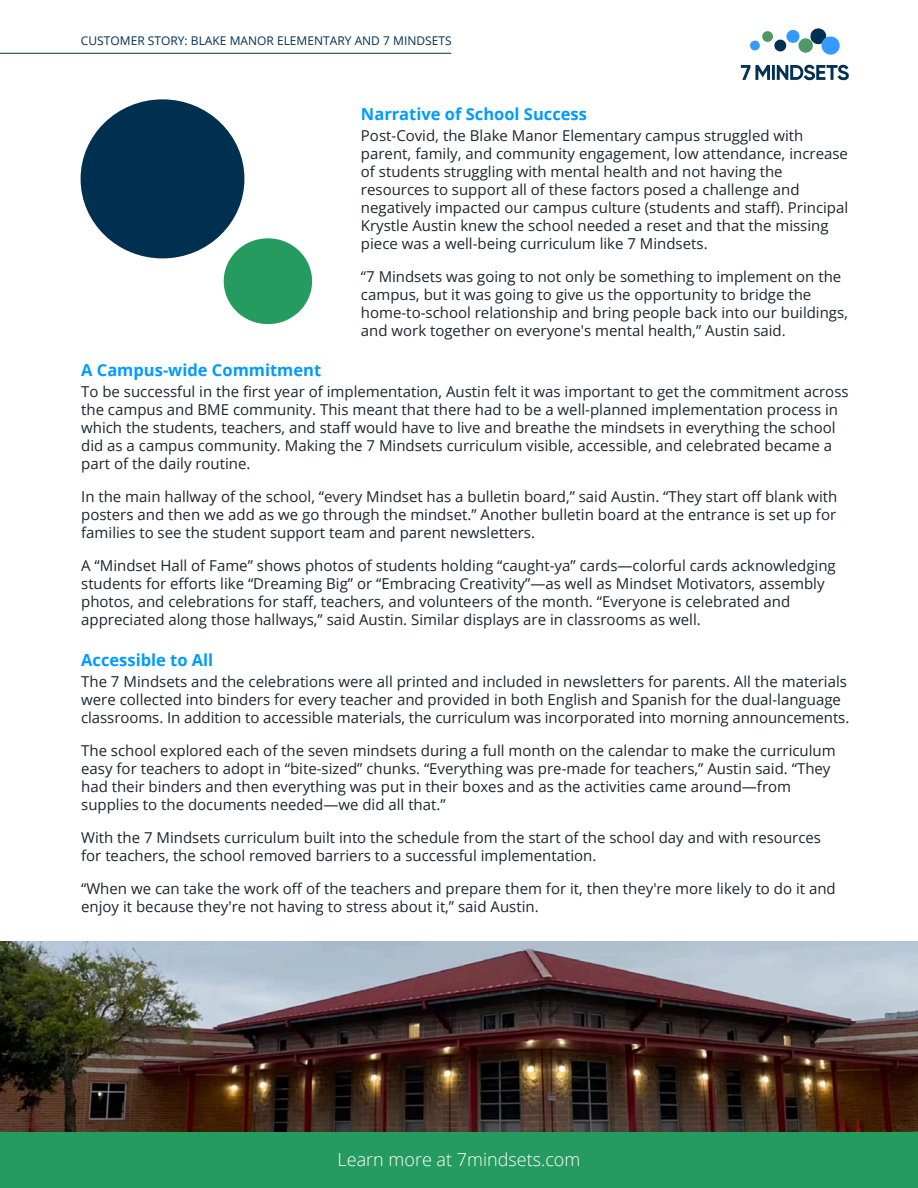
<style>
.page{position:relative;width:918px;height:1188px;background:#fff}
.page>*{position:absolute;margin:0;border:0;box-sizing:border-box;transform-origin:0 0}
.t1{font:300 18px "Open Sans";color:#fff}
.t2{font:700 16.5px "Open Sans";color:#009bff}
.t3{font:15px/18px "Open Sans";color:#1b2630}
.t4{font:15px/18px "Open Sans";color:#1b2630}
.t5{font:12px "Open Sans";color:#003053}
</style>
<div class="page">
<img style="left:0;top:941px;width:918px;height:192px">
<hr style="left:0;top:53px;width:451px;height:1px;background:#003053">
<svg style="left:810px;top:28px;width:30px;height:27px"></svg>
<div style="left:798px;top:38px;width:15px;height:15px;background:#4f9766;border-radius:50%"></div>
<div style="left:786px;top:30px;width:13px;height:13px;background:#349afd;border-radius:50%"></div>
<div style="left:774px;top:40px;width:12px;height:11px;background:#013150;border-radius:50%"></div>
<div style="left:762px;top:31px;width:11px;height:11px;background:#4f9766;border-radius:50%"></div>
<div style="left:750px;top:41px;width:10px;height:9px;background:#349afd;border-radius:50%"></div>
<svg style="left:741px;top:64px;width:108px;height:16px"></svg>
<div style="left:0;top:1133px;width:918px;height:55px;background:#269b60"></div>
<div style="left:224px;top:238px;width:88px;height:86px;background:#269b60;border-radius:50%"></div>
<div style="left:81px;top:99px;width:163px;height:159px;background:#00304f;border-radius:50%"></div>
<p class="t5" style="left:81px;top:33px;width:372px">CUSTOMER STORY: BLAKE MANOR ELEMENTARY AND 7 MINDSETS</p>
<p class="t2" style="left:361px;top:102px;width:228px">Narrative of School Success</p>
<p class="t4" style="left:361px;top:126px;width:489px">Post-Covid, the Blake Manor Elementary campus struggled with parent, family, and community engagement, low attendance, increase of students struggling with mental health and not having the resources to support all of these factors posed a challenge and negatively impacted our campus culture (students and staff). Principal Krystle Austin knew the school needed a reset and that the missing piece was a well-being curriculum like 7 Mindsets.</p>
<p class="t4" style="left:361px;top:267px;width:489px">“7 Mindsets was going to not only be something to implement on the campus, but it was going to give us the opportunity to bridge the home-to-school relationship and bring people back into our buildings, and work together on everyone's mental health,” Austin said.</p>
<p class="t2" style="left:81px;top:359px;width:242px">A Campus-wide Commitment</p>
<p class="t3" style="left:81px;top:383px;width:769px">To be successful in the first year of implementation, Austin felt it was important to get the commitment across the campus and BME community. This meant that there had to be a well-planned implementation process in which the students, teachers, and staff would have to live and breathe the mindsets in everything the school did as a campus community. Making the 7 Mindsets curriculum visible, accessible, and celebrated became a part of the daily routine.</p>
<p class="t3" style="left:81px;top:488px;width:758px;text-align:justify">In the main hallway of the school, “every Mindset has a bulletin board,” said Austin. “They start off blank with posters and then we add as we go through the mindset.” Another bulletin board at the entrance is set up for families to see the student support team and parent newsletters.</p>
<p class="t3" style="left:81px;top:557px;width:756px">A “Mindset Hall of Fame” shows photos of students holding “caught-ya” cards—colorful cards acknowledging students for efforts like “Dreaming Big” or “Embracing Creativity”—as well as Mindset Motivators, assembly photos, and celebrations for staff, teachers, and volunteers of the month. “Everyone is celebrated and appreciated along those hallways,” said Austin. Similar displays are in classrooms as well.</p>
<p class="t2" style="left:81px;top:649px;width:134px">Accessible to All</p>
<p class="t3" style="left:81px;top:672px;width:770px">The 7 Mindsets and the celebrations were all printed and included in newsletters for parents. All the materials were collected into binders for every teacher and provided in both English and Spanish for the dual-language classrooms. In addition to accessible materials, the curriculum was incorporated into morning announcements.</p>
<p class="t3" style="left:81px;top:741px;width:756px">The school explored each of the seven mindsets during a full month on the calendar to make the curriculum easy for teachers to adopt in “bite-sized” chunks. “Everything was pre-made for teachers,” Austin said. “They had their binders and then everything was put in their boxes and as the activities came around—from supplies to the documents needed—we did all that.”</p>
<p class="t3" style="left:81px;top:828px;width:741px">With the 7 Mindsets curriculum built into the schedule from the start of the school day and with resources for teachers, the school removed barriers to a successful implementation.</p>
<p class="t3" style="left:81px;top:879px;width:756px">“When we can take the work off of the teachers and prepare them for it, then they're more likely to do it and enjoy it because they're not having to stress about it,” said Austin.</p>
<p class="t1" style="left:338px;top:1147px;width:244px">Learn more at 7mindsets.com</p>
</div>
